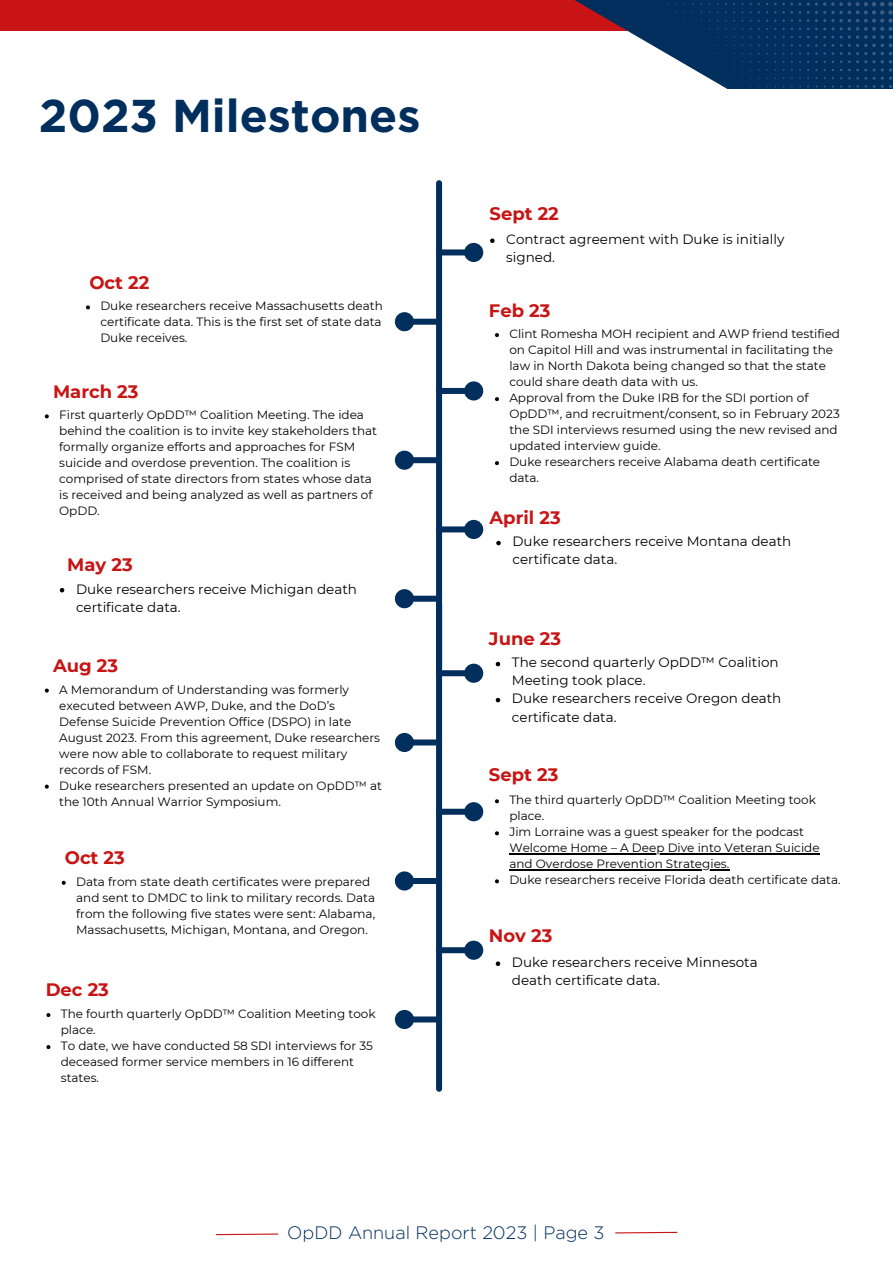
<style>
.page{position:relative;width:893px;height:1264px;background:#fff}
.page>*{position:absolute;margin:0;border:0;box-sizing:border-box;transform-origin:0 0}
.t1{font:700 45.9px "Gotham";color:#002e5d}
.t2{font:700 18px "Montserrat";color:#c81414}
.t3{font:300 18px "Gotham";color:#002e5d}
.t4{font:13.5px/18px "Montserrat";color:#000}
.t5{font:12px/16px "Montserrat";color:#000}
</style>
<div class="page">
<div style="left:0;top:0;width:700px;height:31px;background:#c81414"></div>
<svg style="left:574px;top:0;width:154px;height:89px"></svg>
<div style="left:728px;top:0;width:164px;height:89px;background:#002e5d"></div>
<div style="left:436px;top:180px;width:6px;height:490px;background:#002e5d;border-radius:3px"></div>
<div style="left:436px;top:249px;width:40px;height:6px;background:#002e5d;border-radius:3px"></div>
<div style="left:401px;top:319px;width:41px;height:6px;background:#002e5d;border-radius:3px"></div>
<div style="left:436px;top:388px;width:40px;height:6px;background:#002e5d;border-radius:3px"></div>
<div style="left:401px;top:457px;width:41px;height:6px;background:#002e5d;border-radius:3px"></div>
<div style="left:436px;top:526px;width:40px;height:6px;background:#002e5d;border-radius:3px"></div>
<div style="left:401px;top:595px;width:41px;height:6px;background:#002e5d;border-radius:3px"></div>
<div style="left:464px;top:243px;width:19px;height:19px;background:#002e5d;border-radius:10px"></div>
<div style="left:395px;top:312px;width:19px;height:19px;background:#002e5d;border-radius:10px"></div>
<div style="left:464px;top:381px;width:19px;height:19px;background:#002e5d;border-radius:10px"></div>
<div style="left:395px;top:450px;width:19px;height:20px;background:#002e5d;border-radius:10px"></div>
<div style="left:464px;top:520px;width:19px;height:19px;background:#002e5d;border-radius:10px"></div>
<div style="left:395px;top:589px;width:19px;height:19px;background:#002e5d;border-radius:10px"></div>
<div style="left:436px;top:601px;width:6px;height:490px;background:#002e5d;border-radius:3px"></div>
<div style="left:436px;top:670px;width:40px;height:6px;background:#002e5d;border-radius:3px"></div>
<div style="left:401px;top:739px;width:41px;height:6px;background:#002e5d;border-radius:3px"></div>
<div style="left:436px;top:808px;width:40px;height:6px;background:#002e5d;border-radius:3px"></div>
<div style="left:401px;top:878px;width:41px;height:6px;background:#002e5d;border-radius:3px"></div>
<div style="left:436px;top:947px;width:40px;height:6px;background:#002e5d;border-radius:3px"></div>
<div style="left:401px;top:1016px;width:41px;height:6px;background:#002e5d;border-radius:3px"></div>
<div style="left:464px;top:663px;width:19px;height:19px;background:#002e5d;border-radius:10px"></div>
<div style="left:395px;top:733px;width:19px;height:19px;background:#002e5d;border-radius:10px"></div>
<div style="left:464px;top:802px;width:19px;height:19px;background:#002e5d;border-radius:10px"></div>
<div style="left:395px;top:871px;width:19px;height:19px;background:#002e5d;border-radius:10px"></div>
<div style="left:464px;top:940px;width:19px;height:19px;background:#002e5d;border-radius:10px"></div>
<div style="left:395px;top:1009px;width:19px;height:20px;background:#002e5d;border-radius:10px"></div>
<svg style="left:216px;top:1233px;width:63px;height:2px"></svg>
<svg style="left:615px;top:1231px;width:63px;height:2px"></svg>
<svg style="left:782px;top:3px;width:2px;height:19px"></svg>
<svg style="left:856px;top:2px;width:36px;height:86px"></svg>
<svg style="left:790px;top:2px;width:77px;height:61px"></svg>
<svg style="left:490px;top:238px;width:4px;height:5px"></svg>
<svg style="left:86px;top:305px;width:4px;height:4px"></svg>
<svg style="left:495px;top:333px;width:4px;height:4px"></svg>
<svg style="left:495px;top:397px;width:4px;height:4px"></svg>
<svg style="left:495px;top:461px;width:4px;height:4px"></svg>
<svg style="left:45px;top:414px;width:4px;height:4px"></svg>
<svg style="left:496px;top:541px;width:4px;height:4px"></svg>
<svg style="left:60px;top:588px;width:4px;height:4px"></svg>
<svg style="left:495px;top:662px;width:5px;height:4px"></svg>
<svg style="left:495px;top:698px;width:5px;height:4px"></svg>
<svg style="left:45px;top:688px;width:4px;height:4px"></svg>
<svg style="left:45px;top:784px;width:4px;height:4px"></svg>
<svg style="left:495px;top:799px;width:4px;height:4px"></svg>
<svg style="left:495px;top:831px;width:4px;height:4px"></svg>
<hr style="left:509px;top:853px;width:310px;height:1px;background:#000">
<hr style="left:509px;top:869px;width:220px;height:1px;background:#000">
<svg style="left:495px;top:879px;width:4px;height:4px"></svg>
<svg style="left:62px;top:880px;width:4px;height:4px"></svg>
<svg style="left:495px;top:961px;width:5px;height:5px"></svg>
<svg style="left:46px;top:1013px;width:4px;height:4px"></svg>
<svg style="left:46px;top:1045px;width:4px;height:4px"></svg>
<p class="t1" style="left:39px;top:95px;width:383px">2023 Milestones</p>
<p class="t2" style="left:89px;top:271px;width:61px">Oct 22</p>
<p class="t5" style="left:100px;top:298px;width:284px;text-align:justify">Duke researchers receive Massachusetts death certificate data. This is the first set of state data Duke receives.</p>
<p class="t2" style="left:53px;top:380px;width:87px">March 23</p>
<p class="t5" style="left:59px;top:407px;width:319px">First quarterly OpDD™ Coalition Meeting. The idea behind the coalition is to invite key stakeholders that formally organize efforts and approaches for FSM suicide and overdose prevention. The coalition is comprised of state directors from states whose data is received and being analyzed as well as partners of OpDD.</p>
<p class="t2" style="left:489px;top:203px;width:71px">Sept 22</p>
<p class="t4" style="left:506px;top:230px;width:279px">Contract agreement with Duke is initially signed.</p>
<p class="t2" style="left:489px;top:299px;width:63px">Feb 23</p>
<p class="t5" style="left:509px;top:326px;width:332px">Clint Romesha MOH recipient and AWP friend testified on Capitol Hill and was instrumental in facilitating the law in North Dakota being changed so that the state could share death data with us.</p>
<p class="t5" style="left:509px;top:390px;width:332px">Approval from the Duke IRB for the SDI portion of OpDD™, and recruitment/consent, so in February 2023 the SDI interviews resumed using the new revised and updated interview guide.</p>
<p class="t5" style="left:509px;top:454px;width:312px">Duke researchers receive Alabama death certificate data.</p>
<p class="t2" style="left:489px;top:506px;width:73px">April 23</p>
<p class="t4" style="left:512px;top:532px;width:280px">Duke researchers receive Montana death</p>
<p class="t2" style="left:67px;top:553px;width:67px">May 23</p>
<p class="t4" style="left:512px;top:550px;width:106px">certificate data.</p>
<p class="t4" style="left:76px;top:579px;width:282px">Duke researchers receive Michigan death certificate data.</p>
<p class="t2" style="left:489px;top:627px;width:74px">June 23</p>
<p class="t4" style="left:512px;top:653px;width:268px">The second quarterly OpDD™ Coalition<br>Meeting took place.</p>
<p class="t4" style="left:512px;top:689px;width:271px">Duke researchers receive Oregon death certificate data.</p>
<p class="t2" style="left:53px;top:654px;width:67px">Aug 23</p>
<p class="t5" style="left:59px;top:681px;width:322px">A Memorandum of Understanding was formerly executed between AWP, Duke, and the DoD’s Defense Suicide Prevention Office (DSPO) in late August 2023. From this agreement, Duke researchers were now able to collaborate to request military records of FSM.</p>
<p class="t5" style="left:59px;top:777px;width:324px">Duke researchers presented an update on OpDD™ at the 10th Annual Warrior Symposium.</p>
<p class="t2" style="left:489px;top:763px;width:71px">Sept 23</p>
<p class="t5" style="left:509px;top:792px;width:308px">The third quarterly OpDD™ Coalition Meeting took place.</p>
<p class="t5" style="left:509px;top:824px;width:312px">Jim Lorraine was a guest speaker for the podcast<br>Welcome Home – A Deep Dive into Veteran Suicide and Overdose Prevention Strategies.</p>
<p class="t5" style="left:509px;top:872px;width:333px">Duke researchers receive Florida death certificate data.</p>
<p class="t2" style="left:65px;top:846px;width:61px">Oct 23</p>
<p class="t5" style="left:76px;top:873px;width:300px">Data from state death certificates were prepared and sent to DMDC to link to military records. Data from the following five states were sent: Alabama, Massachusetts, Michigan, Montana, and Oregon.</p>
<p class="t2" style="left:489px;top:924px;width:65px">Nov 23</p>
<p class="t4" style="left:512px;top:953px;width:247px">Duke researchers receive Minnesota death certificate data.</p>
<p class="t2" style="left:46px;top:978px;width:65px">Dec 23</p>
<p class="t5" style="left:61px;top:1005px;width:316px">The fourth quarterly OpDD™ Coalition Meeting took place.</p>
<p class="t5" style="left:61px;top:1037px;width:313px">To date, we have conducted 58 SDI interviews for 35 deceased former service members in 16 different states.</p>
<p class="t3" style="left:287px;top:1222px;width:319px">OpDD Annual Report 2023 | Page 3</p>
</div>
